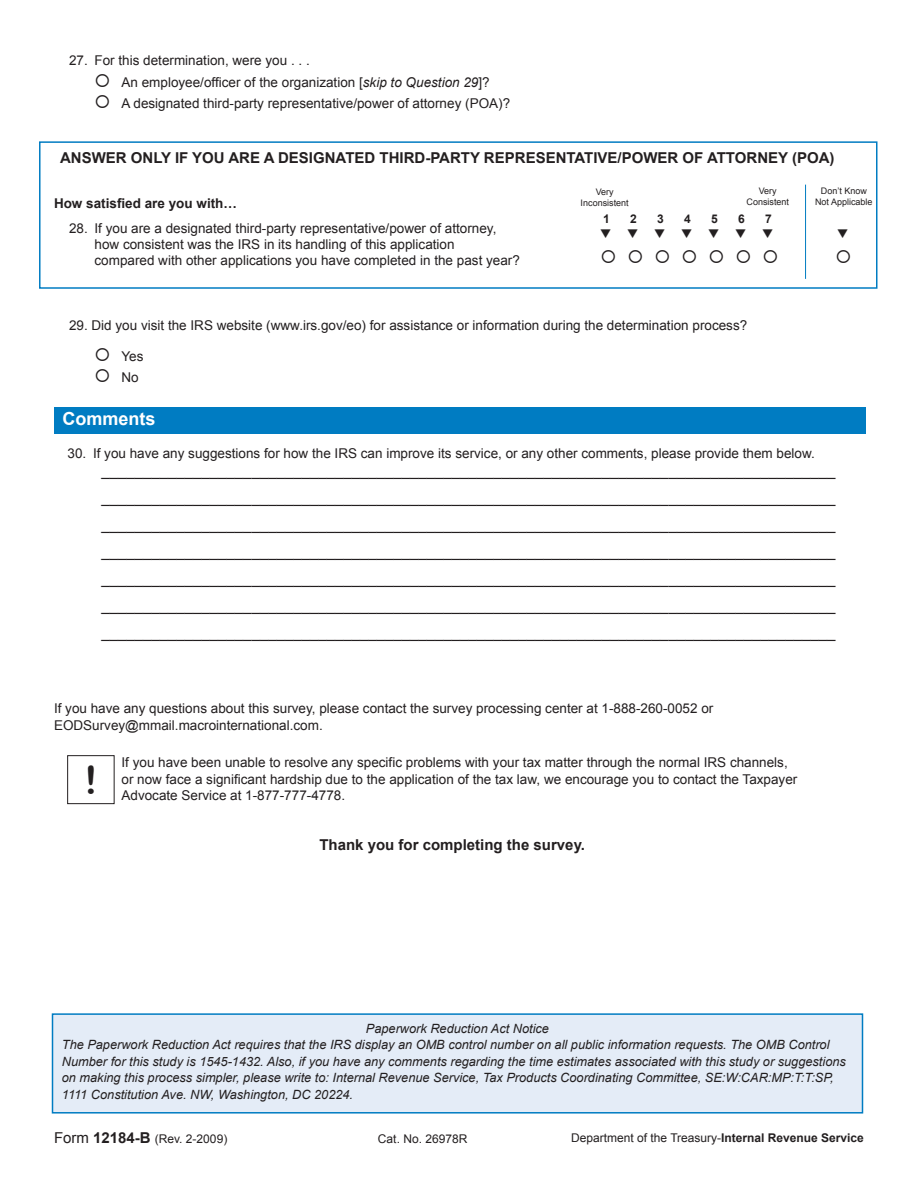
<style>
.page{position:relative;width:918px;height:1188px;background:#fff}
.page>*{position:absolute;margin:0;border:0;box-sizing:border-box;transform-origin:0 0}
.t1{font:39px "Arial Rounded MT Bold";color:#231f20}
.heading_new{font:700 18px "Arial";color:#fff}
.t2{font:18px "Wingdings";color:#231f20}
.Normal_wrd_1{font:15px "Arial";color:#231f20}
.Normal_wrd_1-2{font:700 15px "Arial";color:#231f20}
.Normal_wrd_1-3{font:13.5px/16.2px "Arial";color:#231f20}
.Normal_wrd_1-4{font:700 13.5px "Arial";color:#231f20}
.t3{font:italic 12.75px/16.5px "Arial";color:#231f20}
.t4{font:12px "Arial";color:#231f20}
.t5{font:700 12px "Arial";color:#231f20}
.t6{font:9px "Arial";color:#231f20}
.s1{font-style:italic}
.s2{font-size:15px}
.s3{font-weight:700;font-size:15px}
.s4{font-weight:700}
</style>
<div class="page">
<div style="left:52px;top:1014px;width:810px;height:99px;background:#e4ecf7"></div>
<div style="left:52px;top:1013px;width:811px;height:101px;border:2px solid #007cc2"></div>
<div style="left:54px;top:407px;width:812px;height:27px;background:#007cc2"></div>
<div style="left:67px;top:755px;width:48px;height:49px;border:1px solid #231f20"></div>
<div style="left:39px;top:141px;width:839px;height:148px;border:2px solid #007cc2"></div>
<hr style="left:805px;top:185px;width:1px;height:94px;background:#007cc2">
<p class="Normal_wrd_1-3" style="left:69px;top:52px;width:242px">27. For this determination, were you . . .</p>
<p class="Normal_wrd_1-3" style="left:94px;top:75px;width:397px">○ An employee/officer of the organization [<span class="s1">skip to Question 29</span>]?</p>
<p class="Normal_wrd_1-3" style="left:94px;top:95px;width:417px">○ A designated third-party representative/power of attorney (POA)?</p>
<p class="Normal_wrd_1-2" style="left:60px;top:148px;width:776px">ANSWER ONLY IF YOU ARE A DESIGNATED THIRD-PARTY REPRESENTATIVE/POWER OF ATTORNEY (POA)</p>
<p class="Normal_wrd_1-4" style="left:54px;top:194px;width:185px">How satisfied are you with…</p>
<p class="Normal_wrd_1-3" style="left:94px;top:220px;width:427px;text-indent:-26px">28. If you are a designated third-party representative/power of attorney, how consistent was the IRS in its handling of this application<br>compared with other applications you have completed in the past year?</p>
<p class="t6" style="left:596px;top:186px;width:20px">Very</p>
<p class="t6" style="left:581px;top:197px;width:50px">Inconsistent</p>
<p class="t6" style="left:759px;top:185px;width:20px">Very</p>
<p class="t6" style="left:747px;top:196px;width:44px">Consistent</p>
<p class="t5" style="left:603px;top:211px;width:8px">1</p>
<p class="t5" style="left:630px;top:211px;width:8px">2</p>
<p class="t5" style="left:657px;top:211px;width:8px">3</p>
<p class="t5" style="left:684px;top:211px;width:8px">4</p>
<p class="t5" style="left:711px;top:211px;width:8px">5</p>
<p class="t5" style="left:738px;top:211px;width:8px">6</p>
<p class="t5" style="left:765px;top:211px;width:8px">7</p>
<p class="t2" style="left:600px;top:247px;width:180px">○○○○○○○</p>
<p class="t6" style="left:821px;top:185px;width:48px">Don’t Know</p>
<p class="t6" style="left:815px;top:196px;width:59px">Not Applicable</p>
<p class="Normal_wrd_1-3" style="left:69px;top:317px;width:680px">29. Did you visit the IRS website (www.irs.gov/eo) for assistance or information during the determination process?</p>
<p class="Normal_wrd_1-3" style="left:94px;top:348px;width:51px">○ Yes</p>
<p class="Normal_wrd_1-3" style="left:94px;top:370px;width:46px">○ No</p>
<p class="heading_new" style="left:63px;top:407px;width:95px">Comments</p>
<p class="Normal_wrd_1-3" style="left:68px;top:445px;width:749px">30. If you have any suggestions for how the IRS can improve its service, or any other comments, please provide them below.</p>
<p class="Normal_wrd_1" style="left:102px;top:461px;width:735px">________________________________________________________________________________________</p>
<p class="Normal_wrd_1" style="left:102px;top:488px;width:735px">________________________________________________________________________________________</p>
<p class="Normal_wrd_1" style="left:102px;top:515px;width:735px">________________________________________________________________________________________</p>
<p class="Normal_wrd_1" style="left:102px;top:542px;width:735px">________________________________________________________________________________________</p>
<p class="Normal_wrd_1" style="left:102px;top:569px;width:735px">________________________________________________________________________________________</p>
<p class="Normal_wrd_1" style="left:102px;top:596px;width:735px">________________________________________________________________________________________</p>
<p class="Normal_wrd_1" style="left:102px;top:623px;width:735px">________________________________________________________________________________________</p>
<p class="Normal_wrd_1-3" style="left:54px;top:701px;width:661px">If you have any questions about this survey, please contact the survey processing center at 1-888-260-0052 or<br>EODSurvey@mmail.macrointernational.com.</p>
<p class="Normal_wrd_1-3" style="left:122px;top:755px;width:677px">If you have been unable to resolve any specific problems with your tax matter through the normal IRS channels, or now face a significant hardship due to the application of the tax law, we encourage you to contact the Taxpayer<br>Advocate Service at 1-877-777-4778.</p>
<p class="Normal_wrd_1-2" style="left:319px;top:835px;width:267px">Thank you for completing the survey.</p>
<p class="t1" style="left:84px;top:757px;width:14px">!</p>
<p class="t3" style="left:366px;top:1020px;width:185px">Paperwork Reduction Act Notice</p>
<p class="t3" style="left:62px;top:1037px;width:785px">The Paperwork Reduction Act requires that the IRS display an OMB control number on all public information requests. The OMB Control Number for this study is 1545-1432. Also, if you have any comments regarding the time estimates associated with this study or suggestions on making this process simpler, please write to: Internal Revenue Service, Tax Products Coordinating Committee, SE:W:CAR:MP:T:T:SP, 1111 Constitution Ave. NW, Washington, DC 20224.</p>
<p class="t4" style="left:54px;top:1131px;width:175px"><span class="s2">Form</span> <span class="s3">12184-B</span> (Rev. 2-2009)</p>
<p class="t4" style="left:378px;top:1131px;width:91px">Cat. No. 26978R</p>
<p class="t4" style="left:571px;top:1130px;width:294px">Department of the Treasury-<span class="s4">Internal Revenue Service</span></p>
</div>
